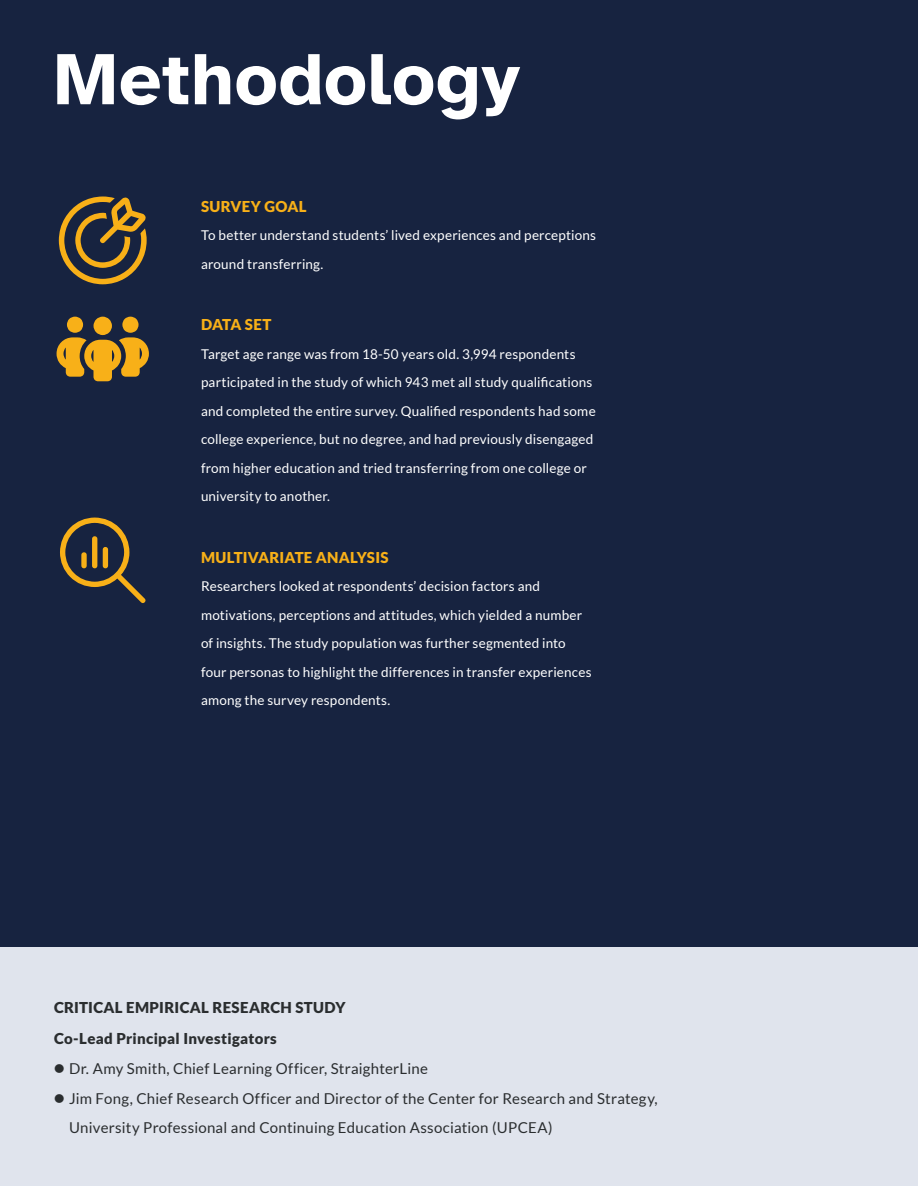
<style>
.page{position:relative;width:918px;height:1188px;background:#fff}
.page>*{position:absolute;margin:0;border:0;box-sizing:border-box;transform-origin:0 0}
.t1{font:700 75px "Atkinson Hyperlegible";letter-spacing:.01em;color:#fff}
.t2{font:15px/28.5px "Lato";letter-spacing:.015em;color:#2a2d2f}
.t3{font:900 15px/31.5px "Lato";letter-spacing:.02em;color:#2a2d2f}
.t4{font:900 15px "Lato";letter-spacing:.02em;color:#f8b018}
.t5{font:13.5px/28.5px "Lato";letter-spacing:.015em;color:#fff}
.s1{font-weight:900;font-size:18px}
</style>
<div class="page">
<div style="left:0;top:946px;width:918px;height:240px;background:#e0e4ed"></div>
<div style="left:0;top:0;width:918px;height:946px;background:#172340"></div>
<h1 class="t1" style="left:54px;top:35px;width:468px">Methodology</h1>
<p class="t4" style="left:201px;top:197px;width:107px">SURVEY GOAL</p>
<p class="t5" style="left:201px;top:221px;width:397px">To better understand students’ lived experiences and perceptions around transferring.</p>
<p class="t4" style="left:201px;top:316px;width:72px">DATA SET</p>
<p class="t5" style="left:201px;top:339px;width:396px">Target age range was from 18-50 years old. 3,994 respondents participated in the study of which 943 met all study qualifications and completed the entire survey. Qualified respondents had some college experience, but no degree, and had previously disengaged from higher education and tried transferring from one college or university to another.</p>
<p class="t4" style="left:201px;top:548px;width:189px">MULTIVARIATE ANALYSIS</p>
<p class="t5" style="left:201px;top:572px;width:392px">Researchers looked at respondents’ decision factors and motivations, perceptions and attitudes, which yielded a number of insights. The study population was further segmented into four personas to highlight the differences in transfer experiences among the survey respondents.</p>
<p class="t3" style="left:54px;top:991px;width:293px">CRITICAL EMPIRICAL RESEARCH STUDY<br>Co-Lead Principal Investigators</p>
<p class="t2" style="left:54px;top:1054px;width:376px"><span class="s1">•</span> Dr. Amy Smith, Chief Learning Officer, StraighterLine</p>
<p class="t2" style="left:69px;top:1084px;width:590px;text-indent:-15px"><span class="s1">•</span> Jim Fong, Chief Research Officer and Director of the Center for Research and Strategy,<br>University Professional and Continuing Education Association (UPCEA)</p>
</div>
